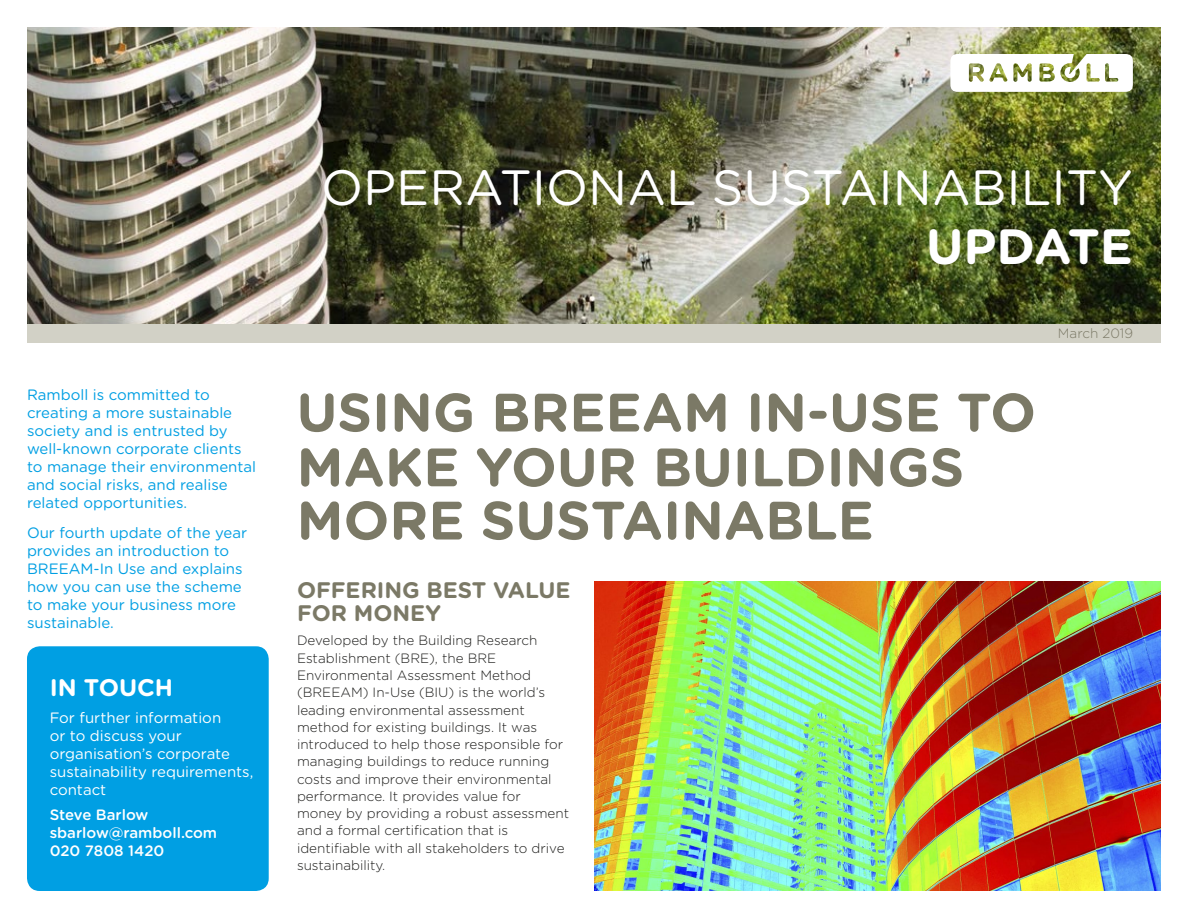
<style>
.page{position:relative;width:1188px;height:918px;background:#fff}
.page>*{position:absolute;margin:0;border:0;box-sizing:border-box;transform-origin:0 0}
.t1{font:700 54px/54px "Gotham Rounded";color:#7b7966}
.t2{font:49.5px "Gotham Rounded";color:#fff}
.t3{font:700 49.5px "Gotham Rounded";color:#fff}
.t4{font:700 24px "Gotham Rounded";color:#fff}
.t5{font:700 22.5px/22.5px "Gotham Rounded";color:#7b7966}
.t6{font:15px/18px "Gotham Rounded";color:#009fe3}
.t7{font:15px/18px "Gotham Rounded";color:#fff}
.t8{font:500 15px/18px "Gotham Rounded";color:#fff}
.t9{font:300 13.5px/17.2px "Gotham Rounded";color:#1d1d1b}
.t10{font:300 13.5px "Gotham Rounded";color:#7b7966}
</style>
<div class="page">
<img style="left:27px;top:27px;width:1134px;height:297px">
<div style="left:27px;top:324px;width:1134px;height:19px;background:#d2d1c6"></div>
<svg style="left:950px;top:54px;width:183px;height:38px"></svg>
<div style="left:27px;top:646px;width:242px;height:245px;background:#009fe3;border-radius:13px"></div>
<img style="left:594px;top:581px;width:567px;height:310px">
<p class="t6" style="left:27px;top:385px;width:231px">Ramboll is committed to creating a more sustainable society and is entrusted by well-known corporate clients to manage their environmental and social risks, and realise related opportunities.</p>
<p class="t6" style="left:27px;top:523px;width:222px">Our fourth update of the year provides an introduction to<br>BREEAM-In Use and explains how you can use the scheme to make your business more sustainable.</p>
<h3 class="t4" style="left:50px;top:670px;width:125px">IN TOUCH</h3>
<p class="t7" style="left:50px;top:708px;width:205px">For further information<br>or to discuss your organisation’s corporate sustainability requirements, contact</p>
<p class="t8" style="left:50px;top:805px;width:169px">Steve Barlow sbarlow@ramboll.com<br>020 7808 1420</p>
<h2 class="t2" style="left:321px;top:153px;width:814px">OPERATIONAL SUSTAINABILITY</h2>
<h2 class="t3" style="left:926px;top:210px;width:209px">UPDATE</h2>
<h1 class="t1" style="left:297px;top:383px;width:741px">USING BREEAM IN-USE TO<br>MAKE YOUR BUILDINGS<br>MORE SUSTAINABLE</h1>
<h3 class="t5" style="left:297px;top:578px;width:275px">OFFERING BEST VALUE<br>FOR MONEY</h3>
<p class="t9" style="left:297px;top:631px;width:274px">Developed by the Building Research Establishment (BRE), the BRE Environmental Assessment Method (BREEAM) In-Use (BIU) is the world’s leading environmental assessment method for existing buildings. It was introduced to help those responsible for managing buildings to reduce running costs and improve their environmental performance. It provides value for money by providing a robust assessment and a formal certification that is identifiable with all stakeholders to drive sustainability.</p>
<p class="t10" style="left:1058px;top:324px;width:77px">March 2019</p>
</div>
